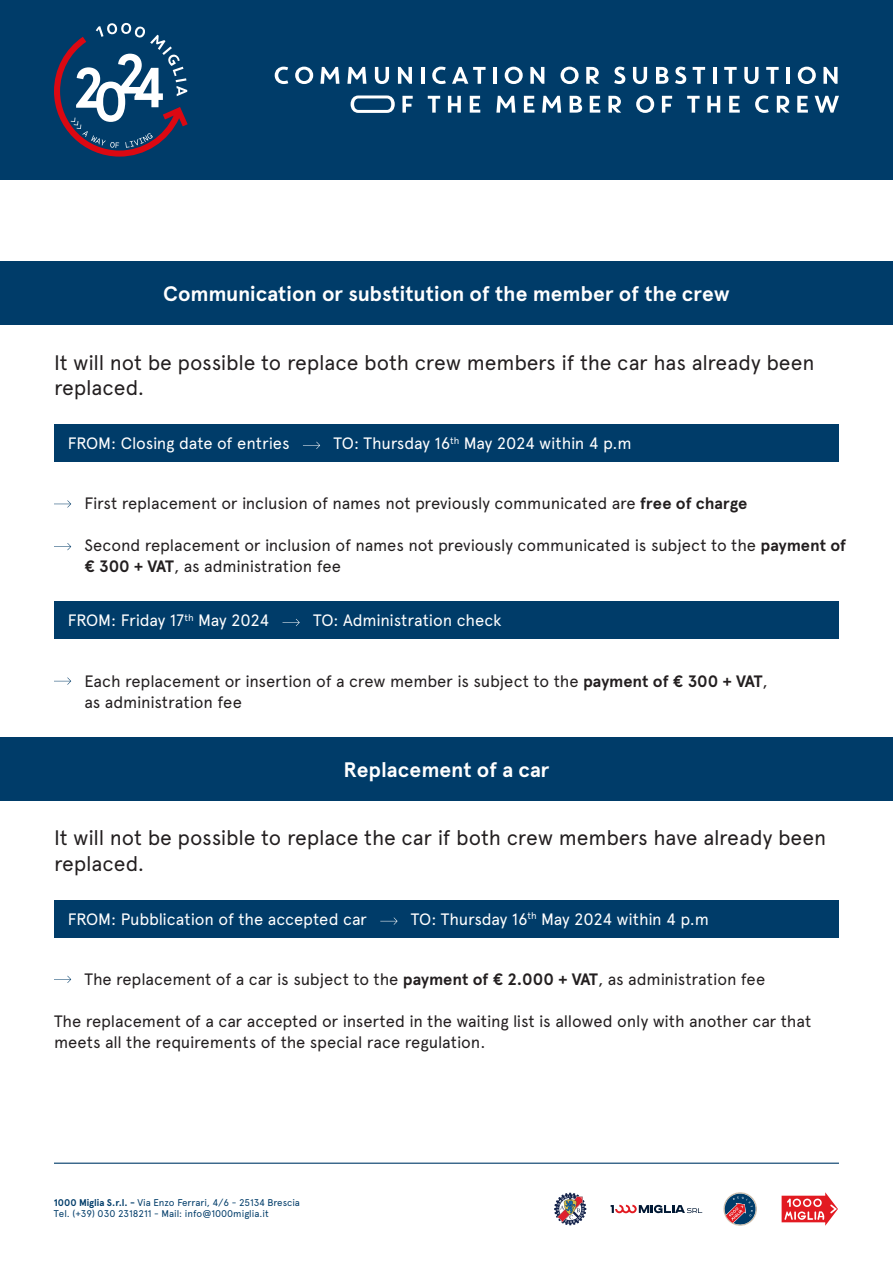
<style>
.page{position:relative;width:893px;height:1263px;background:#fff}
.page>*{position:absolute;margin:0;border:0;box-sizing:border-box;transform-origin:0 0}
.t1{font:21px/25.2px "Apercu Pro";letter-spacing:-.01em;color:#231f20}
.t2{font:700 21px "Apercu Pro";color:#fff}
.t3{font:16.5px/21px "Apercu Pro";letter-spacing:-.01em;color:#231f20}
.t4{font:16.5px "Apercu Pro";letter-spacing:-.015em;color:#fff}
.t5{font:9.75px/11.7px "Apercu Pro";color:#003c69}
.s1{font-weight:700}
</style>
<div class="page">
<hr style="left:54px;top:1162px;width:785px;height:2px;background:#003c69">
<svg style="left:781px;top:1192px;width:57px;height:34px"></svg>
<svg style="left:554px;top:1192px;width:33px;height:34px"></svg>
<svg style="left:611px;top:1205px;width:91px;height:8px"></svg>
<svg style="left:723px;top:1192px;width:34px;height:34px"></svg>
<div style="left:0;top:0;width:893px;height:180px;background:#003c69"></div>
<div style="left:0;top:261px;width:893px;height:64px;background:#003c69"></div>
<div style="left:0;top:737px;width:893px;height:64px;background:#003c69"></div>
<div style="left:54px;top:425px;width:785px;height:37px;background:#003c69"></div>
<svg style="left:303px;top:442px;width:17px;height:7px"></svg>
<div style="left:54px;top:900px;width:785px;height:37px;background:#003c69"></div>
<svg style="left:380px;top:917px;width:18px;height:8px"></svg>
<svg style="left:54px;top:500px;width:17px;height:8px"></svg>
<svg style="left:54px;top:976px;width:17px;height:7px"></svg>
<svg style="left:54px;top:543px;width:17px;height:7px"></svg>
<svg style="left:54px;top:677px;width:17px;height:8px"></svg>
<div style="left:54px;top:602px;width:785px;height:37px;background:#003c69"></div>
<svg style="left:282px;top:619px;width:18px;height:7px"></svg>
<svg style="left:275px;top:67px;width:13px;height:17px"></svg>
<svg style="left:295px;top:67px;width:18px;height:17px"></svg>
<svg style="left:320px;top:67px;width:19px;height:17px"></svg>
<svg style="left:347px;top:67px;width:19px;height:17px"></svg>
<svg style="left:375px;top:67px;width:14px;height:17px"></svg>
<svg style="left:398px;top:67px;width:14px;height:17px"></svg>
<hr style="left:421px;top:67px;width:3px;height:17px;background:#fff">
<svg style="left:432px;top:67px;width:14px;height:17px"></svg>
<svg style="left:452px;top:67px;width:34px;height:17px"></svg>
<hr style="left:493px;top:67px;width:4px;height:17px;background:#fff">
<svg style="left:505px;top:67px;width:18px;height:17px"></svg>
<svg style="left:530px;top:67px;width:14px;height:17px"></svg>
<svg style="left:561px;top:67px;width:18px;height:17px"></svg>
<svg style="left:586px;top:67px;width:13px;height:17px"></svg>
<svg style="left:614px;top:67px;width:11px;height:17px"></svg>
<svg style="left:633px;top:67px;width:14px;height:17px"></svg>
<svg style="left:656px;top:67px;width:12px;height:17px"></svg>
<svg style="left:675px;top:67px;width:11px;height:17px"></svg>
<svg style="left:693px;top:67px;width:12px;height:17px"></svg>
<hr style="left:713px;top:67px;width:3px;height:17px;background:#fff">
<svg style="left:724px;top:67px;width:13px;height:17px"></svg>
<svg style="left:744px;top:67px;width:14px;height:17px"></svg>
<svg style="left:766px;top:67px;width:13px;height:17px"></svg>
<hr style="left:786px;top:67px;width:4px;height:17px;background:#fff">
<svg style="left:798px;top:67px;width:18px;height:17px"></svg>
<svg style="left:823px;top:67px;width:14px;height:17px"></svg>
<svg style="left:402px;top:96px;width:11px;height:17px"></svg>
<svg style="left:428px;top:96px;width:12px;height:17px"></svg>
<svg style="left:448px;top:96px;width:13px;height:17px"></svg>
<svg style="left:470px;top:96px;width:10px;height:17px"></svg>
<svg style="left:496px;top:96px;width:19px;height:17px"></svg>
<svg style="left:524px;top:96px;width:10px;height:17px"></svg>
<svg style="left:542px;top:96px;width:19px;height:17px"></svg>
<svg style="left:570px;top:96px;width:12px;height:17px"></svg>
<svg style="left:590px;top:96px;width:10px;height:17px"></svg>
<svg style="left:608px;top:96px;width:13px;height:17px"></svg>
<svg style="left:636px;top:95px;width:18px;height:18px"></svg>
<svg style="left:662px;top:96px;width:10px;height:17px"></svg>
<svg style="left:687px;top:96px;width:13px;height:17px"></svg>
<svg style="left:707px;top:96px;width:13px;height:17px"></svg>
<svg style="left:729px;top:96px;width:11px;height:17px"></svg>
<svg style="left:755px;top:95px;width:14px;height:18px"></svg>
<svg style="left:777px;top:96px;width:13px;height:17px"></svg>
<svg style="left:797px;top:96px;width:11px;height:17px"></svg>
<svg style="left:815px;top:96px;width:24px;height:17px"></svg>
<svg style="left:351px;top:95px;width:44px;height:18px"></svg>
<svg style="left:54px;top:23px;width:134px;height:134px"></svg>
<p class="t2" style="left:163px;top:278px;width:568px">Communication or substitution of the member of the crew</p>
<p class="t1" style="left:54px;top:348px;width:762px">It will not be possible to replace both crew members if the car has already been replaced.</p>
<p class="t4" style="left:68px;top:431px;width:223px">FROM: Closing date of entries</p>
<p class="t4" style="left:333px;top:431px;width:300px">TO: Thursday 16<sup>th</sup> May 2024 within 4 p.m</p>
<p class="t3" style="left:84px;top:492px;width:664px">First replacement or inclusion of names not previously communicated are <span class="s1">free of charge</span></p>
<p class="t3" style="left:84px;top:534px;width:763px">Second replacement or inclusion of names not previously communicated is subject to the <span class="s1">payment of</span></p>
<p class="t3" style="left:84px;top:555px;width:258px"><span class="s1">€ 300 + VAT</span>, as administration fee</p>
<p class="t4" style="left:68px;top:608px;width:203px">FROM: Friday 17<sup>th</sup> May 2024</p>
<p class="t4" style="left:313px;top:608px;width:190px">TO: Administration check</p>
<p class="t3" style="left:84px;top:669px;width:685px">Each replacement or insertion of a crew member is subject to the <span class="s1">payment of € 300 + VAT</span>,</p>
<p class="t3" style="left:84px;top:690px;width:159px">as administration fee</p>
<p class="t2" style="left:344px;top:754px;width:207px">Replacement of a car</p>
<p class="t1" style="left:54px;top:824px;width:774px">It will not be possible to replace the car if both crew members have already been replaced.</p>
<p class="t4" style="left:68px;top:907px;width:301px">FROM: Pubblication of the accepted car</p>
<p class="t4" style="left:411px;top:907px;width:300px">TO: Thursday 16<sup>th</sup> May 2024 within 4 p.m</p>
<p class="t3" style="left:84px;top:968px;width:682px">The replacement of a car is subject to the <span class="s1">payment of € 2.000 + VAT</span>, as administration fee</p>
<p class="t3" style="left:54px;top:1010px;width:759px">The replacement of a car accepted or inserted in the waiting list is allowed only with another car that meets all the requirements of the special race regulation.</p>
<p class="t5" style="left:54px;top:1196px;width:248px"><span class="s1">1000 Miglia S.r.l. -</span> Via Enzo Ferrari, 4/6 - 25134 Brescia<br>Tel. (+39) 030 2318211 - Mail: info@1000miglia.it</p>
</div>
